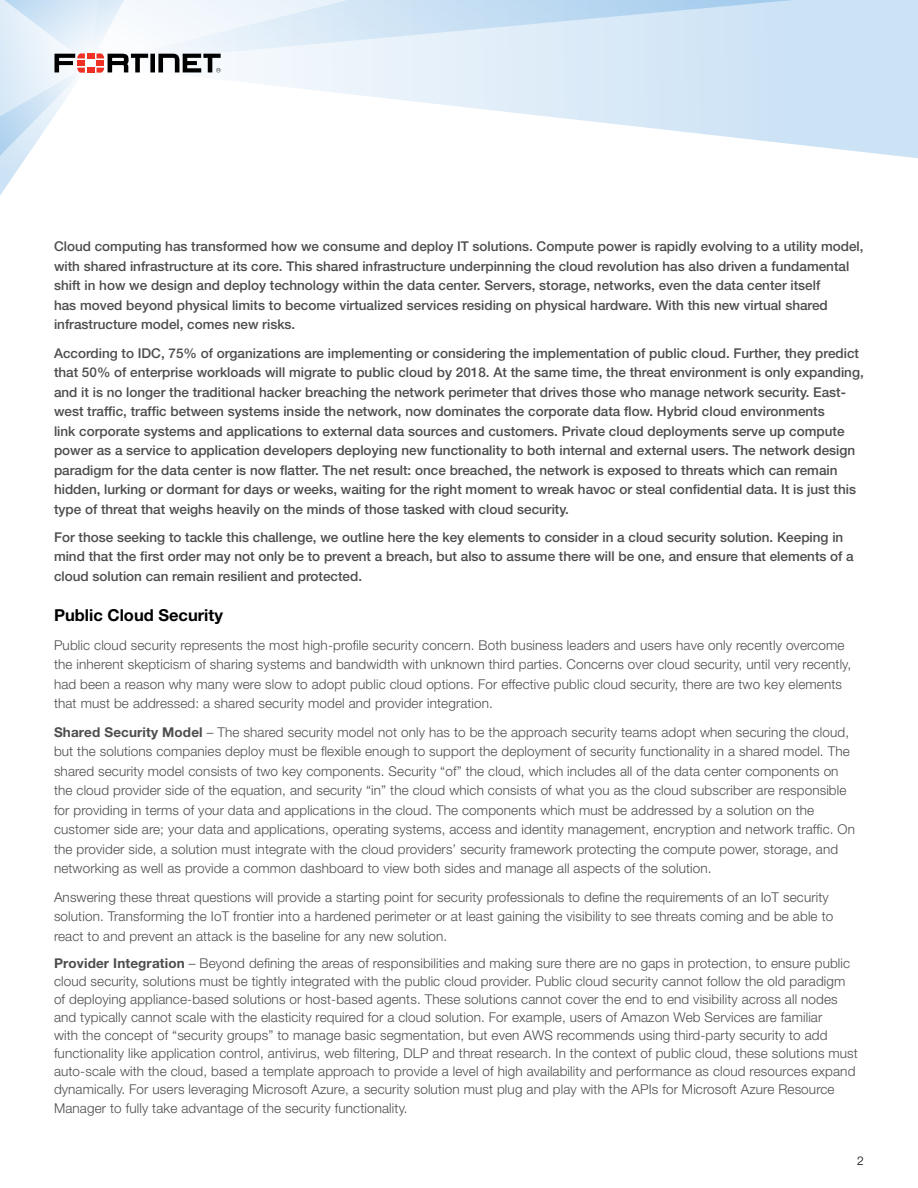
<style>
.page{position:relative;width:918px;height:1188px;background:#fff}
.page>*{position:absolute;margin:0;border:0;box-sizing:border-box;transform-origin:0 0}
.Body_Copy_Executive{font:700 16.5px "Helvetica Neue LT Pro";color:#000}
.Body_Copy{font:300 13.5px/19.5px "Helvetica Neue LT Pro";letter-spacing:.01em;color:#4d4d4f}
.Body_Copy_Executive-2{font:500 13.5px/19.5px "Helvetica Neue LT Pro";color:#4d4d4f}
.t1{font:300 12px "Helvetica Neue LT Pro";color:#000}
.s1{font-weight:700}
</style>
<div class="page">
<svg style="left:237px;top:65px;width:681px;height:93px"></svg>
<svg style="left:221px;top:0;width:697px;height:65px;background:#d5e7f6"></svg>
<svg style="left:0;top:0;width:221px;height:195px"></svg>
<p class="Body_Copy_Executive-2" style="left:54px;top:236px;width:811px">Cloud computing has transformed how we consume and deploy IT solutions. Compute power is rapidly evolving to a utility model, with shared infrastructure at its core. This shared infrastructure underpinning the cloud revolution has also driven a fundamental shift in how we design and deploy technology within the data center. Servers, storage, networks, even the data center itself<br>has moved beyond physical limits to become virtualized services residing on physical hardware. With this new virtual shared infrastructure model, comes new risks.</p>
<p class="Body_Copy_Executive-2" style="left:54px;top:343px;width:811px">According to IDC, 75% of organizations are implementing or considering the implementation of public cloud. Further, they predict that 50% of enterprise workloads will migrate to public cloud by 2018. At the same time, the threat environment is only expanding, and it is no longer the traditional hacker breaching the network perimeter that drives those who manage network security. East&shy;west traffic, traffic between systems inside the network, now dominates the corporate data flow. Hybrid cloud environments<br>link corporate systems and applications to external data sources and customers. Private cloud deployments serve up compute power as a service to application developers deploying new functionality to both internal and external users. The network design paradigm for the data center is now flatter. The net result: once breached, the network is exposed to threats which can remain hidden, lurking or dormant for days or weeks, waiting for the right moment to wreak havoc or steal confidential data. It is just this type of threat that weighs heavily on the minds of those tasked with cloud security.</p>
<p class="Body_Copy_Executive-2" style="left:54px;top:527px;width:801px">For those seeking to tackle this challenge, we outline here the key elements to consider in a cloud security solution. Keeping in mind that the first order may not only be to prevent a breach, but also to assume there will be one, and ensure that elements of a cloud solution can remain resilient and protected.</p>
<p class="Body_Copy_Executive" style="left:54px;top:605px;width:170px">Public Cloud Security</p>
<p class="Body_Copy" style="left:54px;top:635px;width:799px">Public cloud security represents the most high-profile security concern. Both business leaders and users have only recently overcome the inherent skepticism of sharing systems and bandwidth with unknown third parties. Concerns over cloud security, until very recently, had been a reason why many were slow to adopt public cloud options. For effective public cloud security, there are two key elements that must be addressed: a shared security model and provider integration.</p>
<p class="Body_Copy" style="left:54px;top:722px;width:802px"><span class="s1">Shared Security Model</span> – The shared security model not only has to be the approach security teams adopt when securing the cloud, but the solutions companies deploy must be flexible enough to support the deployment of security functionality in a shared model. The shared security model consists of two key components. Security “of” the cloud, which includes all of the data center components on the cloud provider side of the equation, and security “in” the cloud which consists of what you as the cloud subscriber are responsible for providing in terms of your data and applications in the cloud. The components which must be addressed by a solution on the customer side are; your data and applications, operating systems, access and identity management, encryption and network traffic. On the provider side, a solution must integrate with the cloud providers’ security framework protecting the compute power, storage, and networking as well as provide a common dashboard to view both sides and manage all aspects of the solution.</p>
<p class="Body_Copy" style="left:54px;top:887px;width:781px">Answering these threat questions will provide a starting point for security professionals to define the requirements of an IoT security solution. Transforming the IoT frontier into a hardened perimeter or at least gaining the visibility to see threats coming and be able to react to and prevent an attack is the baseline for any new solution.</p>
<p class="Body_Copy" style="left:54px;top:954px;width:805px;line-height:18px"><span class="s1">Provider Integration</span> – Beyond defining the areas of responsibilities and making sure there are no gaps in protection, to ensure public cloud security, solutions must be tightly integrated with the public cloud provider. Public cloud security cannot follow the old paradigm of deploying appliance-based solutions or host-based agents. These solutions cannot cover the end to end visibility across all nodes and typically cannot scale with the elasticity required for a cloud solution. For example, users of Amazon Web Services are familiar<br>with the concept of “security groups” to manage basic segmentation, but even AWS recommends using third-party security to add functionality like application control, antivirus, web filtering, DLP and threat research. In the context of public cloud, these solutions must auto-scale with the cloud, based a template approach to provide a level of high availability and performance as cloud resources expand dynamically. For users leveraging Microsoft Azure, a security solution must plug and play with the APIs for Microsoft Azure Resource</p>
<p class="Body_Copy" style="left:54px;top:1098px;width:355px">Manager to fully take advantage of the security functionality.</p>
<p class="t1" style="left:857px;top:1154px;width:8px">2</p>
</div>
